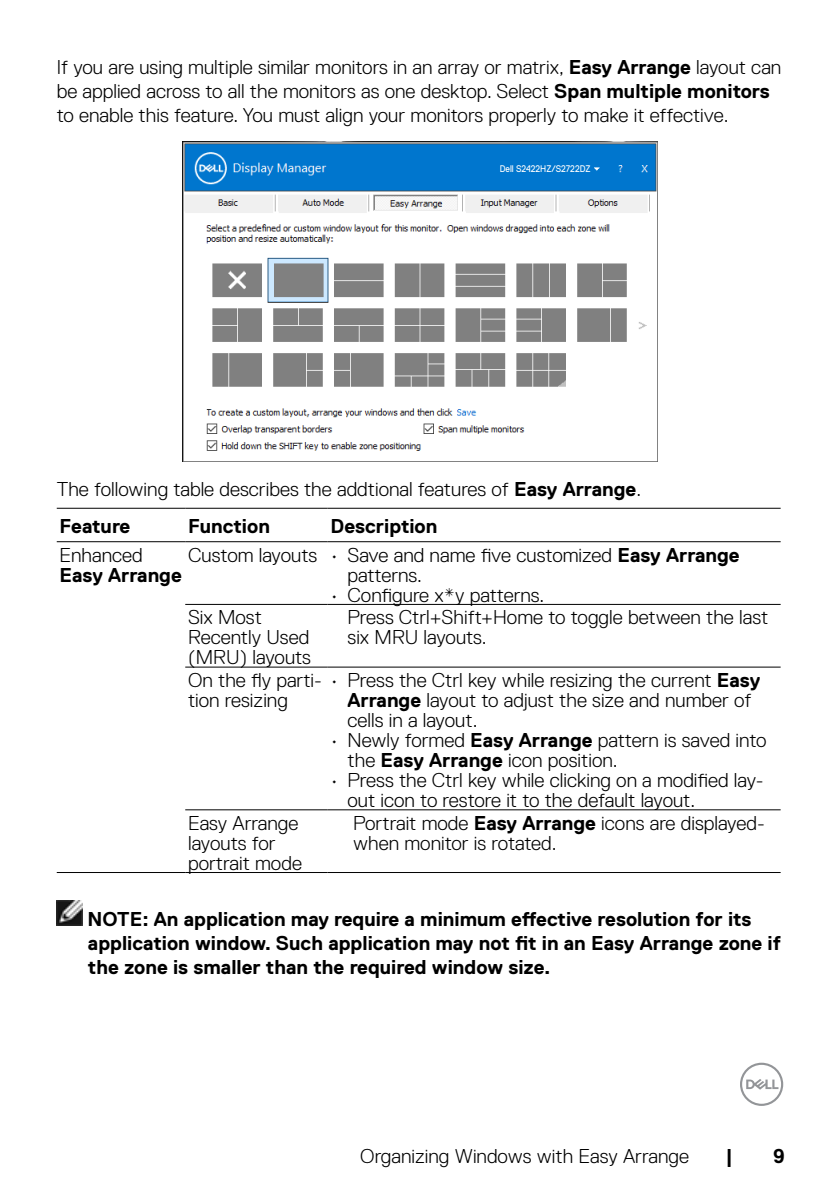
<style>
.page{position:relative;width:840px;height:1191px;background:#fff}
.page>*{position:absolute;margin:0;border:0;box-sizing:border-box;transform-origin:0 0}
.Paragraph{font:300 20px/20px "Dell Replica";color:#000}
.Note{font:700 20px/24px "Dell Replica";color:#000}
.t1{font:9.6px "Dell Replica";color:#fff;scale:.9 1}
.s1{font-weight:700}
</style>
<div class="page">
<svg style="left:740px;top:1062px;width:42px;height:44px"></svg>
<img style="left:182px;top:141px;width:475px;height:321px">
<div style="left:530px;top:162px;width:57px;height:12px;background:#0076ce"></div>
<hr style="left:57px;top:872px;width:128px;height:1px;background:#000">
<hr style="left:57px;top:508px;width:128px;height:1px;background:#000">
<hr style="left:185px;top:508px;width:142px;height:1px;background:#000">
<hr style="left:327px;top:508px;width:453px;height:1px;background:#000">
<hr style="left:57px;top:541px;width:128px;height:1px;background:#000">
<hr style="left:185px;top:541px;width:142px;height:1px;background:#000">
<hr style="left:327px;top:541px;width:453px;height:1px;background:#000">
<hr style="left:185px;top:604px;width:142px;height:1px;background:#000">
<hr style="left:327px;top:604px;width:453px;height:1px;background:#000">
<hr style="left:185px;top:667px;width:142px;height:1px;background:#000">
<hr style="left:327px;top:667px;width:453px;height:1px;background:#000">
<hr style="left:185px;top:809px;width:142px;height:1px;background:#000">
<hr style="left:327px;top:809px;width:453px;height:1px;background:#000">
<hr style="left:185px;top:872px;width:142px;height:1px;background:#000">
<hr style="left:327px;top:872px;width:453px;height:1px;background:#000">
<img style="left:57px;top:900px;width:25px;height:25px">
<p class="Paragraph" style="left:57px;top:55px;width:725px;line-height:24px">If you are using multiple similar monitors in an array or matrix, <span class="s1">Easy Arrange</span> layout can be applied across to all the monitors as one desktop. Select <span class="s1">Span multiple monitors </span>to enable this feature. You must align your monitors properly to make it effective.</p>
<p class="t1" style="left:499px;top:163px;width:102px">Dell S2422HZ/S2722DZ</p>
<p class="Paragraph" style="left:57px;top:479px;width:585px">The following table describes the addtional features of <span class="s1">Easy Arrange</span>.</p>
<p class="Note" style="left:60px;top:514px;width:72px">Feature</p>
<p class="Note" style="left:188px;top:514px;width:83px">Function</p>
<p class="Note" style="left:330px;top:514px;width:108px">Description</p>
<p class="Paragraph" style="left:60px;top:545px;width:85px">Enhanced</p>
<p class="Note" style="left:60px;top:563px;width:124px">Easy Arrange</p>
<p class="Paragraph" style="left:188px;top:545px;width:130px">Custom layouts</p>
<p class="Paragraph" style="left:347px;top:545px;width:393px;text-indent:-17px">• Save and name five customized <span class="s1">Easy Arrange </span>patterns.</p>
<p class="Paragraph" style="left:330px;top:585px;width:215px">• Configure x*y patterns.</p>
<p class="Paragraph" style="left:188px;top:607px;width:124px">Six Most<br>Recently Used (MRU) layouts</p>
<p class="Paragraph" style="left:347px;top:607px;width:422px">Press Ctrl+Shift+Home to toggle between the last six MRU layouts.</p>
<p class="Paragraph" style="left:188px;top:670px;width:573px">On the fly parti- • Press the Ctrl key while resizing the current <span class="s1">Easy </span>tion resizing</p>
<p class="Paragraph" style="left:347px;top:690px;width:405px"><span class="s1">Arrange</span> layout to adjust the size and number of cells in a layout.</p>
<p class="Paragraph" style="left:347px;top:730px;width:420px;text-indent:-17px">• Newly formed <span class="s1">Easy Arrange</span> pattern is saved into the <span class="s1">Easy Arrange</span> icon position.</p>
<p class="Paragraph" style="left:347px;top:770px;width:417px;text-indent:-17px">• Press the Ctrl key while clicking on a modified lay&shy;out icon to restore it to the default layout.</p>
<p class="Paragraph" style="left:188px;top:813px;width:112px">Easy Arrange layouts for</p>
<p class="Paragraph" style="left:188px;top:853px;width:115px">portrait mode</p>
<p class="Paragraph" style="left:353px;top:813px;width:413px">Portrait mode <span class="s1">Easy Arrange</span> icons are displayed&shy;when monitor is rotated.</p>
<p class="Note" style="left:87px;top:907px;width:694px">NOTE: An application may require a minimum effective resolution for its application window. Such application may not fit in an Easy Arrange zone if the zone is smaller than the required window size.</p>
<p class="Paragraph" style="left:360px;top:1145px;width:330px">Organizing Windows with Easy Arrange</p>
<p class="Note" style="left:725px;top:1143px;width:9px">|</p>
<p class="Note" style="left:772px;top:1143px;width:13px">9</p>
</div>
